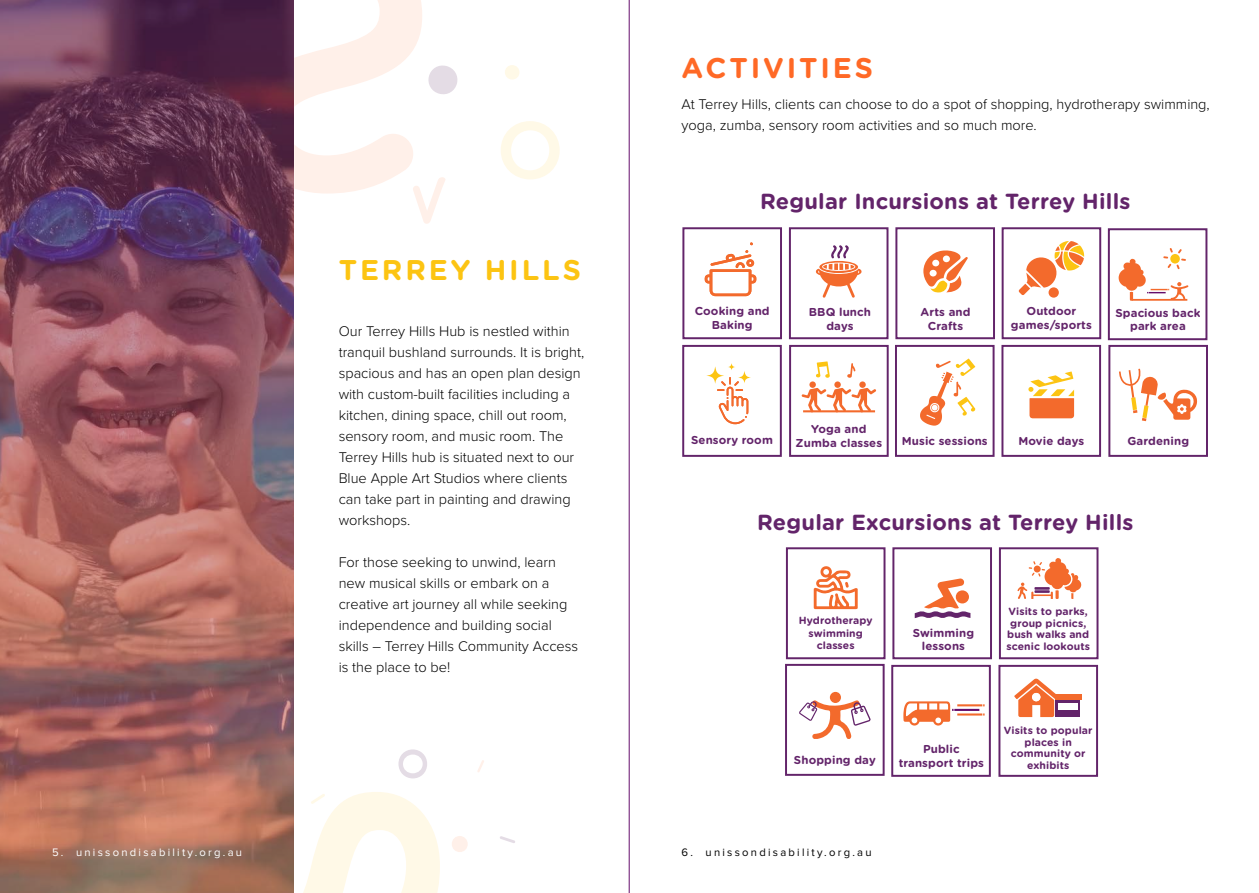
<style>
.page{position:relative;width:1259px;height:893px;background:#fff}
.page>*{position:absolute;margin:0;border:0;box-sizing:border-box;transform-origin:0 0}
.t1{font:700 28.5px "Gotham Rounded";letter-spacing:.1em;color:#fcc412}
.t2{font:700 28.5px "Gotham Rounded";letter-spacing:.1em;color:#ff6926}
.t3{font:700 21.9px "Gotham Rounded";letter-spacing:.01em;color:#63246a}
.t4{font:300 14.55px/21px "Proxima Nova";color:#000}
.t5{font:700 11.4px/13.8px "Gotham Rounded";letter-spacing:.01em;color:#63246a;text-align:center}
.t6{font:11.25px "Proxima Nova";letter-spacing:.2em;color:#fff}
.t7{font:11.25px "Proxima Nova";letter-spacing:.2em;color:#000}
.t8{font:700 10.35px/11.4px "Gotham Rounded";letter-spacing:.01em;color:#63246a;text-align:center}
</style>
<div class="page">
<img style="left:0;top:0;width:294px;height:893px">
<svg style="left:501px;top:121px;width:59px;height:58px"></svg>
<svg style="left:294px;top:0;width:164px;height:224px"></svg>
<div style="left:505px;top:65px;width:14px;height:15px;background:#fff9e7;border-radius:7px"></div>
<svg style="left:398px;top:749px;width:29px;height:29px"></svg>
<svg style="left:303px;top:792px;width:137px;height:101px"></svg>
<svg style="left:500px;top:836px;width:15px;height:7px"></svg>
<svg style="left:477px;top:760px;width:7px;height:12px"></svg>
<div style="left:452px;top:836px;width:16px;height:16px;background:#fff0e9;border-radius:8px"></div>
<hr style="left:629px;top:0;width:1px;height:893px;background:#650d6b">
<div style="left:682px;top:227px;width:100px;height:112px;border:2px solid #63246a"></div>
<div style="left:786px;top:547px;width:99px;height:112px;border:2px solid #63246a"></div>
<div style="left:1108px;top:228px;width:99px;height:112px;border:2px solid #63246a"></div>
<div style="left:891px;top:665px;width:100px;height:112px;border:2px solid #63246a"></div>
<div style="left:789px;top:227px;width:99px;height:112px;border:2px solid #63246a"></div>
<div style="left:892px;top:547px;width:100px;height:112px;border:2px solid #63246a"></div>
<div style="left:682px;top:345px;width:100px;height:112px;border:2px solid #63246a"></div>
<div style="left:998px;top:665px;width:100px;height:112px;border:2px solid #63246a"></div>
<div style="left:789px;top:345px;width:99px;height:112px;border:2px solid #63246a"></div>
<div style="left:895px;top:345px;width:99px;height:112px;border:2px solid #63246a"></div>
<div style="left:1001px;top:345px;width:100px;height:112px;border:2px solid #63246a"></div>
<div style="left:1108px;top:345px;width:100px;height:112px;border:2px solid #63246a"></div>
<div style="left:895px;top:227px;width:100px;height:112px;border:2px solid #63246a"></div>
<div style="left:999px;top:547px;width:99px;height:112px;border:2px solid #63246a"></div>
<div style="left:1001px;top:227px;width:100px;height:112px;border:2px solid #63246a"></div>
<div style="left:785px;top:664px;width:99px;height:112px;border:2px solid #63246a"></div>
<svg style="left:816px;top:245px;width:45px;height:53px"></svg>
<svg style="left:923px;top:250px;width:45px;height:42px"></svg>
<div style="left:1048px;top:287px;width:10px;height:11px;background:#f36a2c;border-radius:50%"></div>
<svg style="left:1018px;top:241px;width:66px;height:54px"></svg>
<svg style="left:801px;top:388px;width:75px;height:24px"></svg>
<div style="left:809px;top:381px;width:7px;height:7px;background:#f36a2c;border-radius:50%"></div>
<div style="left:834px;top:381px;width:7px;height:7px;background:#f36a2c;border-radius:50%"></div>
<div style="left:859px;top:381px;width:6px;height:7px;background:#f36a2c;border-radius:50%"></div>
<svg style="left:847px;top:363px;width:8px;height:15px"></svg>
<svg style="left:816px;top:361px;width:14px;height:17px"></svg>
<svg style="left:1028px;top:371px;width:46px;height:47px"></svg>
<svg style="left:1119px;top:368px;width:78px;height:53px"></svg>
<svg style="left:704px;top:242px;width:52px;height:54px"></svg>
<svg style="left:1017px;top:558px;width:64px;height:41px"></svg>
<svg style="left:914px;top:578px;width:56px;height:40px"></svg>
<div style="left:955px;top:590px;width:14px;height:13px;background:#f36a2c;border-radius:50%"></div>
<svg style="left:813px;top:566px;width:44px;height:43px"></svg>
<svg style="left:1014px;top:679px;width:44px;height:38px"></svg>
<div style="left:1055px;top:701px;width:25px;height:16px;background:#63246a"></div>
<div style="left:1032px;top:693px;width:8px;height:8px;background:#fff;border-radius:50%"></div>
<div style="left:1055px;top:694px;width:27px;height:5px;background:#f36a2c"></div>
<div style="left:1058px;top:703px;width:9px;height:7px;background:#fff"></div>
<div style="left:1068px;top:703px;width:9px;height:7px;background:#fff"></div>
<hr style="left:957px;top:704px;width:25px;height:2px;background:#f36a2c">
<hr style="left:954px;top:709px;width:25px;height:2px;background:#650d6b">
<svg style="left:903px;top:701px;width:50px;height:25px"></svg>
<hr style="left:957px;top:713px;width:25px;height:2px;background:#f36a2c">
<div style="left:830px;top:692px;width:11px;height:11px;background:#f36a2c;border-radius:50%"></div>
<svg style="left:799px;top:700px;width:72px;height:39px"></svg>
<svg style="left:920px;top:358px;width:55px;height:68px"></svg>
<svg style="left:1118px;top:248px;width:70px;height:53px"></svg>
<svg style="left:706px;top:363px;width:45px;height:61px"></svg>
<hr style="left:803px;top:410px;width:72px;height:2px;background:#f36a2c">
<h1 class="t2" style="left:681px;top:47px;width:193px">ACTIVITIES</h1>
<p class="t4" style="left:681px;top:93px;width:530px">At Terrey Hills, clients can choose to do a spot of shopping, hydrotherapy swimming, yoga, zumba, sensory room activities and so much more.</p>
<h1 class="t1" style="left:339px;top:249px;width:244px">TERREY HILLS</h1>
<p class="t4" style="left:339px;top:319px;width:247px">Our Terrey Hills Hub is nestled within tranquil bushland surrounds. It is bright, spacious and has an open plan design with custom-built facilities including a kitchen, dining space, chill out room, sensory room, and music room. The Terrey Hills hub is situated next to our Blue Apple Art Studios where clients can take part in painting and drawing workshops.</p>
<p class="t4" style="left:339px;top:550px;width:241px">For those seeking to unwind, learn new musical skills or embark on a creative art journey all while seeking independence and building social skills – Terrey Hills Community Access is the place to be!</p>
<h2 class="t3" style="left:760px;top:186px;width:372px">Regular Incursions at Terrey Hills</h2>
<p class="t5" style="left:695px;top:304px;width:76px">Cooking and<br>Baking</p>
<p class="t5" style="left:809px;top:305px;width:64px">BBQ lunch days</p>
<p class="t5" style="left:920px;top:305px;width:51px">Arts and<br>Crafts</p>
<p class="t5" style="left:1011px;top:304px;width:82px">Outdoor games/sports</p>
<p class="t5" style="left:1115px;top:305px;width:86px">Spacious back park area</p>
<p class="t5" style="left:691px;top:432px;width:83px">Sensory room</p>
<p class="t5" style="left:795px;top:422px;width:88px">Yoga and<br>Zumba classes</p>
<p class="t5" style="left:902px;top:433px;width:87px">Music sessions</p>
<p class="t5" style="left:1018px;top:433px;width:67px">Movie days</p>
<p class="t5" style="left:1127px;top:433px;width:63px">Gardening</p>
<h2 class="t3" style="left:757px;top:506px;width:378px">Regular Excursions at Terrey Hills</h2>
<p class="t8" style="left:799px;top:614px;width:75px;line-height:12.5px">Hydrotherapy swimming classes</p>
<p class="t5" style="left:913px;top:625px;width:63px">Swimming lessons</p>
<p class="t8" style="left:1006px;top:605px;width:85px">Visits to parks, group picnics, bush walks and scenic lookouts</p>
<p class="t5" style="left:794px;top:752px;width:83px">Shopping day</p>
<p class="t5" style="left:898px;top:742px;width:87px">Public transport trips</p>
<p class="t8" style="left:1004px;top:724px;width:90px">Visits to popular places in community or exhibits</p>
<p class="t6" style="left:52px;top:846px;width:192px">5. unissondisability.org.au</p>
<p class="t7" style="left:681px;top:846px;width:192px">6. unissondisability.org.au</p>
</div>
